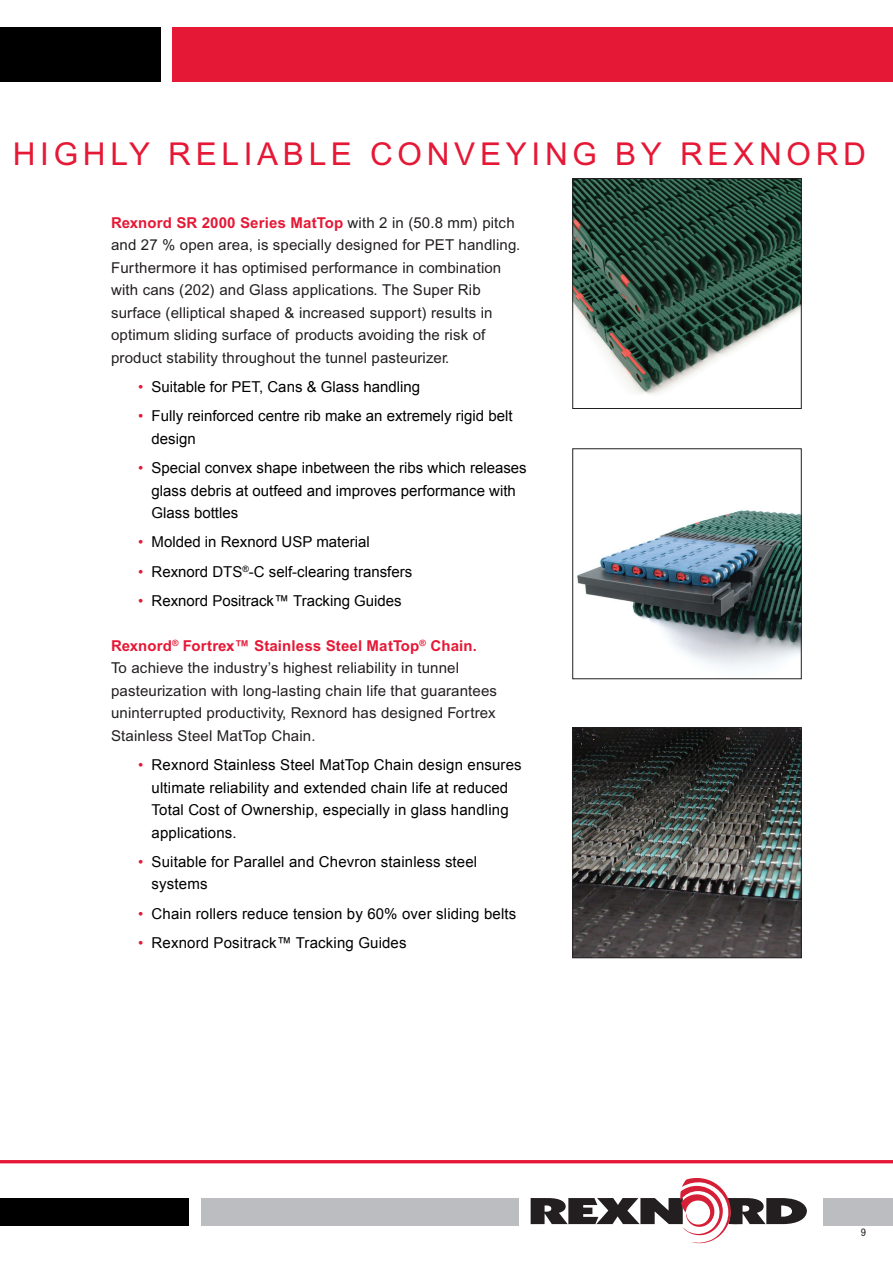
<style>
.page{position:relative;width:893px;height:1263px;background:#fff}
.page>*{position:absolute;margin:0;border:0;box-sizing:border-box;transform-origin:0 0}
.t1{font:31.5px "Arial";color:#e51836}
.t2{font:15px/22.5px "Arial";color:#000}
.t3{font:15px/22.5px "Arial";letter-spacing:.01em;color:#231f20}
.t4{font:condensed 10.5px "Arial";color:#231f20}
.s1{font-weight:700;color:#e51836}
.s2{color:#e51836}
</style>
<div class="page">
<div style="left:0;top:27px;width:161px;height:54px;background:#000"></div>
<div style="left:173px;top:27px;width:720px;height:54px;background:#e51836"></div>
<div style="left:0;top:1198px;width:189px;height:27px;background:#000"></div>
<div style="left:201px;top:1198px;width:692px;height:27px;background:#bcbdc0"></div>
<div style="left:519px;top:1166px;width:303px;height:86px;background:#fff"></div>
<svg style="left:531px;top:1178px;width:276px;height:65px"></svg>
<hr style="left:0;top:1160px;width:893px;height:3px;background:#e51836">
<img style="left:574px;top:180px;width:225px;height:214px">
<div style="left:572px;top:178px;width:229px;height:231px;border:1px solid #231f20"></div>
<img style="left:577px;top:510px;width:222px;height:159px">
<div style="left:572px;top:448px;width:229px;height:231px;border:1px solid #231f20"></div>
<img style="left:574px;top:729px;width:225px;height:227px">
<div style="left:572px;top:727px;width:229px;height:231px;border:1px solid #231f20"></div>
<h1 class="t1" style="left:13px;top:135px;width:24px">highl</h1>
<h1 class="t1" style="left:129px;top:135px;width:63px">y reliable</h1>
<h1 class="t1" style="left:370px;top:135px;width:27px">conve</h1>
<h1 class="t1" style="left:506px;top:135px;width:47px">ying</h1>
<h1 class="t1" style="left:615px;top:135px;width:92px">by rexnord</h1>
<p class="t3" style="left:111px;top:211px;width:411px"><span class="s1">Rexnord SR 2000 Series MatTop</span> with 2 in (50.8 mm) pitch and 27 % open area, is specially designed for PET handling.<br>Furthermore it has optimised performance in combination with cans (202) and Glass applications. The Super Rib surface (elliptical shaped &amp; increased support) results in optimum sliding surface of products avoiding the risk of product stability throughout the tunnel pasteurizer.</p>
<p class="t2" style="left:138px;top:376px;width:283px"><span class="s2">•</span> Suitable for PET, Cans &amp; Glass handling</p>
<p class="t2" style="left:152px;top:405px;width:362px;text-indent:-14px"><span class="s2">•</span> Fully reinforced centre rib make an extremely rigid belt design</p>
<p class="t2" style="left:152px;top:457px;width:377px;text-indent:-14px"><span class="s2">•</span> Special convex shape inbetween the ribs which releases glass debris at outfeed and improves performance with<br>Glass bottles</p>
<p class="t2" style="left:138px;top:531px;width:233px"><span class="s2">•</span> Molded in Rexnord USP material</p>
<p class="t2" style="left:138px;top:560px;width:276px"><span class="s2">•</span> Rexnord DTS<sup>®</sup>-C self-clearing transfers</p>
<p class="t2" style="left:138px;top:589px;width:265px"><span class="s2">•</span> Rexnord Positrack™ Tracking Guides</p>
<p class="t3" style="left:111px;top:634px;width:387px"><span class="s1">Rexnord</span><sup>®</sup> <span class="s1">Fortrex™ Stainless Steel MatTop</span><sup>®</sup> <span class="s1">Chain.<br></span>To achieve the industry’s highest reliability in tunnel pasteurization with long-lasting chain life that guarantees uninterrupted productivity, Rexnord has designed Fortrex Stainless Steel MatTop Chain.</p>
<p class="t2" style="left:152px;top:754px;width:372px;text-indent:-13px"><span class="s2">•</span> Rexnord Stainless Steel MatTop Chain design ensures ultimate reliability and extended chain life at reduced Total Cost of Ownership, especially in glass handling applications.</p>
<p class="t2" style="left:152px;top:850px;width:327px;text-indent:-13px"><span class="s2">•</span> Suitable for Parallel and Chevron stainless steel systems</p>
<p class="t2" style="left:138px;top:902px;width:380px"><span class="s2">•</span> Chain rollers reduce tension by 60% over sliding belts</p>
<p class="t2" style="left:138px;top:931px;width:270px"><span class="s2">•</span> Rexnord Positrack™ Tracking Guides</p>
<p class="t4" style="left:861px;top:1226px;width:7px">9</p>
</div>
